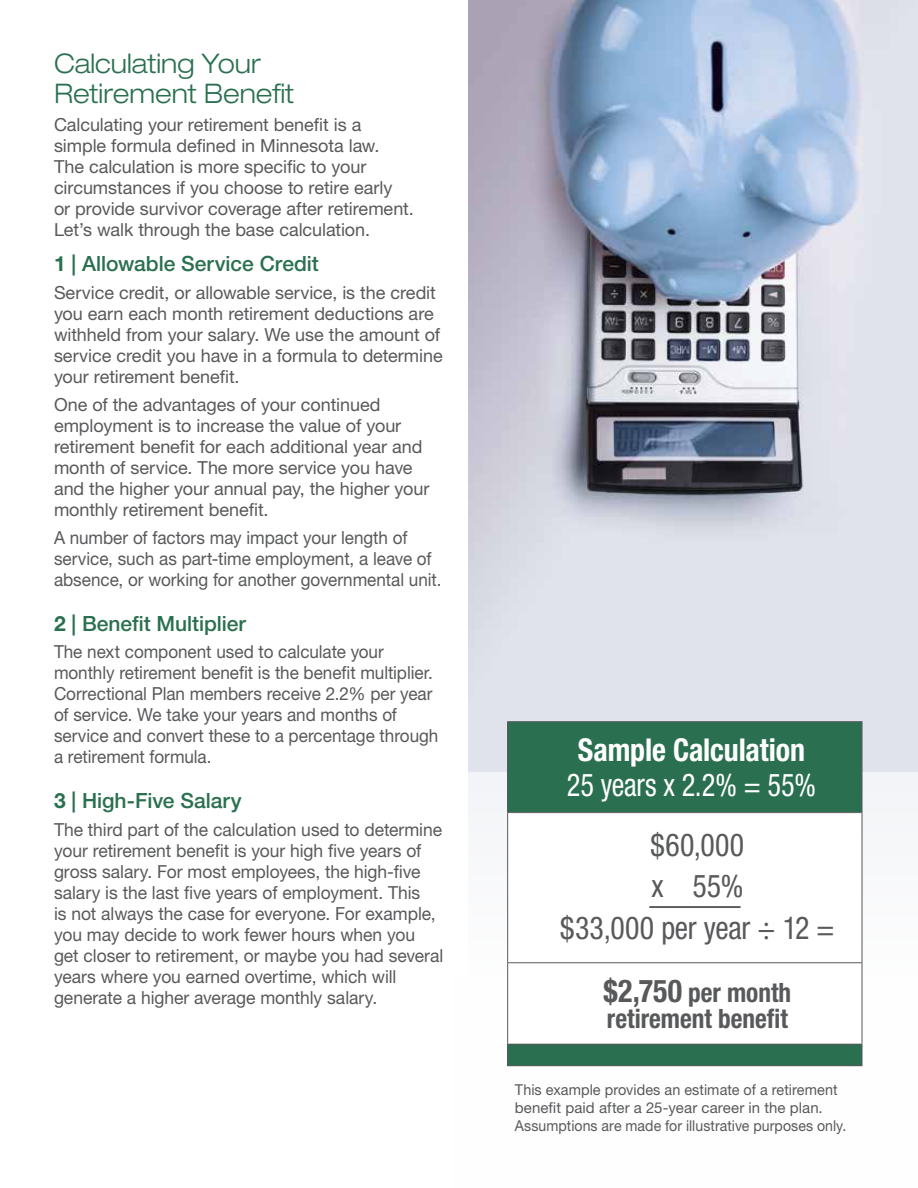
<style>
.page{position:relative;width:918px;height:1188px;background:#fff}
.page>*{position:absolute;margin:0;border:0;box-sizing:border-box;transform-origin:0 0}
.t1{font:700 condensed 31.5px/34.3px "Helvetica Neue LT Std";letter-spacing:-.005em;color:#fff;text-align:center;scale:.95 1}
.t2{font:condensed 31.5px/41.5px "Helvetica Neue LT Std";letter-spacing:.005em;color:#58595b;text-align:center;scale:.95 1}
.t3{font:300 expanded 27px/30px "Helvetica Neue LT Std";color:#2a7050;scale:.95 1}
.t4{font:700 condensed 26.7px/25.5px "Helvetica Neue LT Std";color:#58595b;scale:.95 1}
.t5{font:500 21px "Helvetica Neue LT Std";color:#2a7050}
.t6{font:18px/21px "Helvetica Neue LT Std";letter-spacing:-.005em;color:#58595b}
.t7{font:18px/21px "Helvetica Neue LT Std";letter-spacing:-.005em;color:#58595b;scale:.95 1}
.t8{font:15px/18px "Helvetica Neue LT Std";letter-spacing:.005em;color:#58595b;scale:.96 1}
.s1{font-weight:700}
.s2{font-weight:400}
.s3{font-size:31.5px}
</style>
<div class="page">
<img style="left:468px;top:0;width:450px;height:772px">
<div style="left:508px;top:722px;width:354px;height:91px;background:#2a7050"></div>
<div style="left:508px;top:1044px;width:354px;height:22px;background:#2a7050"></div>
<svg style="left:507px;top:1045px;width:1px;height:20px"></svg>
<svg style="left:862px;top:1045px;width:1px;height:20px"></svg>
<hr style="left:507px;top:1065px;width:355px;height:1px;background:#58595b">
<hr style="left:507px;top:812px;width:355px;height:1px;background:#58595b">
<hr style="left:507px;top:963px;width:1px;height:81px;background:#58595b">
<hr style="left:862px;top:963px;width:1px;height:81px;background:#58595b">
<hr style="left:507px;top:1044px;width:355px;height:1px;background:#58595b">
<hr style="left:507px;top:721px;width:355px;height:1px;background:#58595b">
<hr style="left:507px;top:722px;width:1px;height:90px;background:#58595b">
<hr style="left:862px;top:722px;width:1px;height:90px;background:#58595b">
<hr style="left:507px;top:813px;width:1px;height:149px;background:#58595b">
<hr style="left:862px;top:813px;width:1px;height:149px;background:#58595b">
<hr style="left:507px;top:962px;width:355px;height:1px;background:#58595b">
<hr style="left:649px;top:906px;width:92px;height:2px;background:#58595b">
<h2 class="t3" style="left:54px;top:48px;width:254px">Calculating Your<br>Retirement Beneft</h2>
<p class="t6" style="left:54px;top:114px;width:361px">Calculating your retirement beneft is a simple formula defned in Minnesota law.<br>The calculation is more specifc to your circumstances if you choose to retire early<br>or provide survivor coverage after retirement.<br>Let’s walk through the base calculation.</p>
<p class="t5" style="left:54px;top:251px;width:266px"><span class="s1">1</span> | Allowable Service Credit</p>
<p class="t6" style="left:54px;top:282px;width:390px">Service credit, or allowable service, is the credit you earn each month retirement deductions are withheld from your salary. We use the amount of service credit you have in a formula to determine your retirement beneft.</p>
<p class="t6" style="left:54px;top:394px;width:377px">One of the advantages of your continued employment is to increase the value of your retirement beneft for each additional year and month of service. The more service you have and the higher your annual pay, the higher your monthly retirement beneft.</p>
<p class="t7" style="left:54px;top:526px;width:409px">A number of factors may impact your length of service, such as part-time employment, a leave of absence, or working for another governmental unit.</p>
<p class="t5" style="left:54px;top:611px;width:193px"><span class="s1">2</span> | Beneft Multiplier</p>
<p class="t7" style="left:54px;top:641px;width:406px">The next component used to calculate your monthly retirement beneft is the beneft multiplier.<br>Correctional Plan members receive 2.2% per year of service. We take your years and months of service and convert these to a percentage through a retirement formula.</p>
<p class="t5" style="left:54px;top:788px;width:189px"><span class="s1">3</span> | High-Five Salary</p>
<p class="t6" style="left:54px;top:819px;width:391px">The third part of the calculation used to determine your retirement beneft is your high fve years of gross salary. For most employees, the high-fve salary is the last fve years of employment. This<br>is not always the case for everyone. For example, you may decide to work fewer hours when you get closer to retirement, or maybe you had several years where you earned overtime, which will generate a higher average monthly salary.</p>
<p class="t1" style="left:567px;top:732px;width:264px">Sample Calculation<br><span class="s2">25 years x 2.2% = 55%</span></p>
<p class="t2" style="left:560px;top:824px;width:290px">$60,000<br>x 55%<br>$33,000 per year ÷ 12 =</p>
<p class="t4" style="left:604px;top:980px;width:199px"><span class="s3">$2,750</span> per month retirement beneft</p>
<p class="t8" style="left:515px;top:1081px;width:347px">This example provides an estimate of a retirement beneft paid after a 25-year career in the plan.<br>Assumptions are made for illustrative purposes only.</p>
</div>
